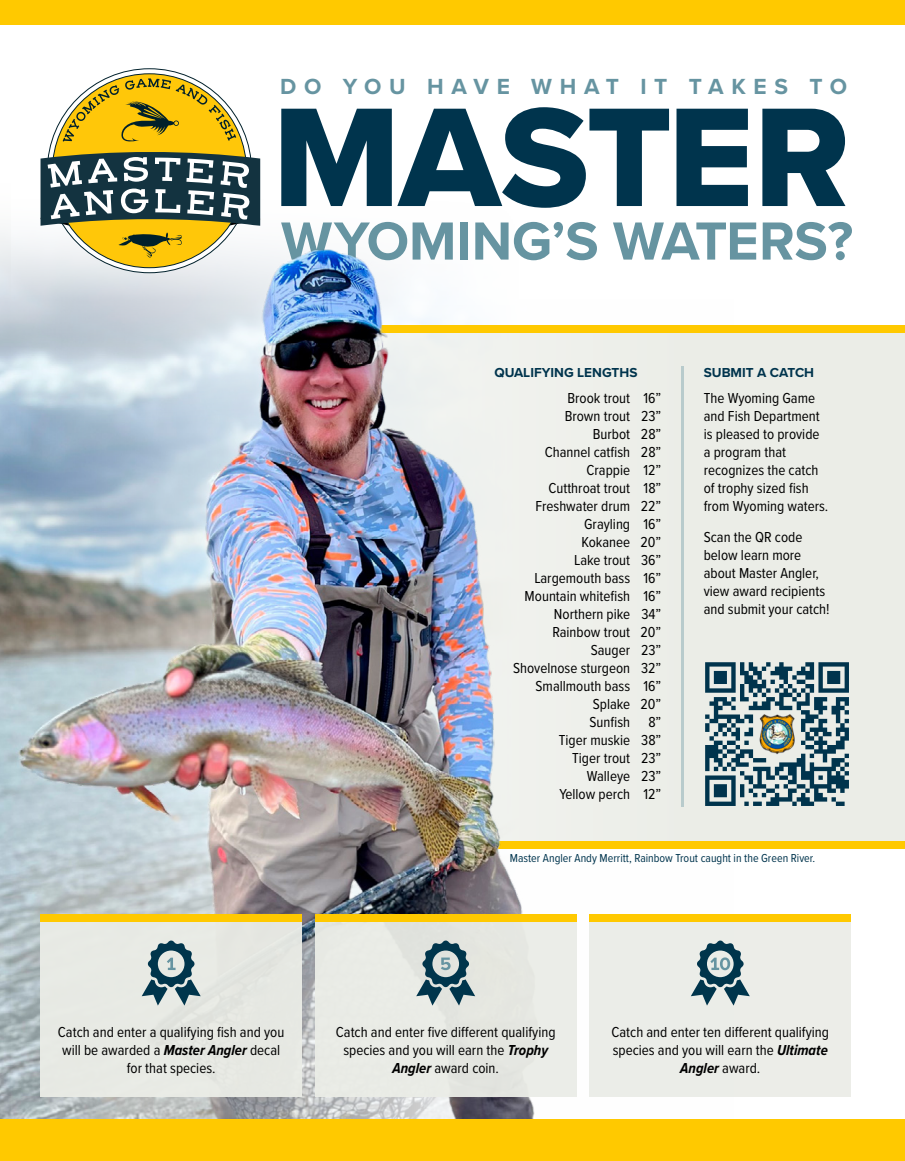
<style>
.page{position:relative;width:905px;height:1161px;background:#fff}
.page>*{position:absolute;margin:0;border:0;box-sizing:border-box;transform-origin:0 0}
.t1{font:145.95px "Proxima Nova Extrabld";letter-spacing:-.01em;color:#00344d}
.t2{font:700 55.65px "Proxima Nova";letter-spacing:-.005em;color:#6694a1}
.t3{font:700 22.65px "Proxima Nova";letter-spacing:.34em;color:#6694a1}
.t4{font:15px/18px "Proxima Nova Cond";color:#000;text-align:center}
.t5{font:700 13.5px "Proxima Nova";color:#00344d}
.t6{font:12px "Proxima Nova Cond";color:#00344d}
.s1{font-weight:700;font-style:italic}
</style>
<div class="page">
<div style="left:355px;top:329px;width:549px;height:516px;background:#ebede7"></div>
<div style="left:495px;top:841px;width:409px;height:7px;background:#ffc900"></div>
<div style="left:342px;top:326px;width:562px;height:7px;background:#ffc900"></div>
<div style="left:0;top:0;width:904px;height:25px;background:#ffc900"></div>
<img style="left:0;top:248px;width:612px;height:871px">
<div style="left:40px;top:914px;width:262px;height:183px;background:#ebede7"></div>
<div style="left:315px;top:914px;width:261px;height:183px;background:#ebede7"></div>
<div style="left:589px;top:914px;width:261px;height:183px;background:#ebede7"></div>
<div style="left:40px;top:914px;width:262px;height:8px;background:#ffc900"></div>
<div style="left:315px;top:914px;width:261px;height:8px;background:#ffc900"></div>
<div style="left:589px;top:914px;width:261px;height:8px;background:#ffc900"></div>
<div style="left:0;top:1119px;width:904px;height:42px;background:#ffc900"></div>
<svg style="left:142px;top:941px;width:59px;height:65px"></svg>
<svg style="left:416px;top:941px;width:59px;height:65px"></svg>
<svg style="left:691px;top:941px;width:58px;height:65px"></svg>
<hr style="left:681px;top:367px;width:2px;height:440px;background:#6694a1">
<svg style="left:705px;top:662px;width:144px;height:144px"></svg>
<img style="left:755px;top:712px;width:43px;height:44px">
<svg style="left:40px;top:68px;width:220px;height:205px"></svg>
<h3 class="t3" style="left:280px;top:69px;width:568px">DO YOU HAVE WHAT IT TAKES TO</h3>
<h1 class="t1" style="left:272px;top:49px;width:579px">MASTER</h1>
<h2 class="t2" style="left:281px;top:200px;width:573px">WYOMING’S WATERS?</h2>
<p class="t5" style="left:494px;top:363px;width:145px">QUALIFYING LENGTHS</p>
<p class="t5" style="left:703px;top:363px;width:112px">SUBMIT A CATCH</p>
<p class="t4" style="left:640px;top:388px;width:22px">16”<br>23”<br>28”<br>28”<br>12”<br>18”<br>22”<br>16”<br>20”<br>36”<br>16”<br>16”<br>34”<br>20”<br>23”<br>32”<br>16”<br>20”<br>8”<br>38”<br>23”<br>23”<br>12”</p>
<p class="t4" style="left:513px;top:388px;width:118px;text-align:right">Brook trout<br>Brown trout<br>Burbot<br>Channel catfish<br>Crappie<br>Cutthroat trout<br>Freshwater drum<br>Grayling<br>Kokanee<br>Lake trout<br>Largemouth bass<br>Mountain whitefish<br>Northern pike<br>Rainbow trout<br>Sauger<br>Shovelnose sturgeon<br>Smallmouth bass<br>Splake<br>Sunfish<br>Tiger muskie<br>Tiger trout<br>Walleye<br>Yellow perch</p>
<p class="t4" style="left:703px;top:388px;width:126px;text-align:left">The Wyoming Game and Fish Department is pleased to provide a program that recognizes the catch of trophy sized fish from Wyoming waters.</p>
<p class="t4" style="left:703px;top:527px;width:127px;text-align:left">Scan the QR code below learn more about Master Angler, view award recipients and submit your catch!</p>
<p class="t6" style="left:510px;top:850px;width:307px">Master Angler Andy Merritt, Rainbow Trout caught in the Green River.</p>
<p class="t4" style="left:58px;top:1023px;width:228px">Catch and enter a qualifying fish and you will be awarded a <span class="s1">Master Angler</span> decal for that species.</p>
<p class="t4" style="left:336px;top:1023px;width:221px">Catch and enter five different qualifying species and you will earn the <span class="s1">Trophy<br>Angler</span> award coin.</p>
<p class="t4" style="left:611px;top:1023px;width:219px">Catch and enter ten different qualifying species and you will earn the <span class="s1">Ultimate<br>Angler</span> award.</p>
</div>
